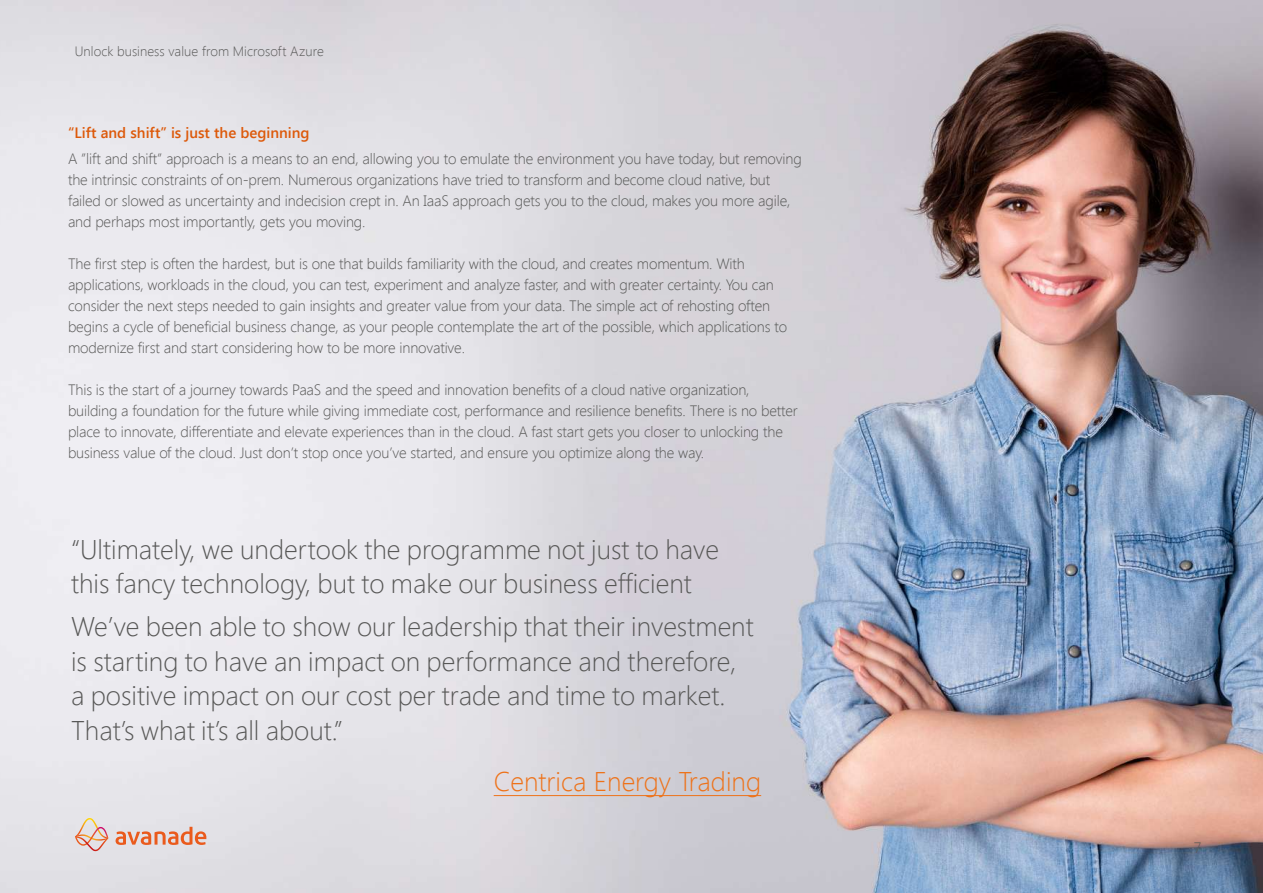
<style>
.page{position:relative;width:1263px;height:893px;background:#fff}
.page>*{position:absolute;margin:0;border:0;box-sizing:border-box;transform-origin:0 0}
.t1{font:300 27px/34.5px "Segoe Pro";color:#575756}
.t2{font:300 27px "Segoe UI";color:#ee7219}
.t3{font:300 15px/21px "Segoe UI";letter-spacing:-.01em;color:#575756}
.t4{font:600 15px "Segoe UI";color:#dd590a}
.t5{font:300 13.5px "Segoe UI";letter-spacing:.005em;color:#575756}
</style>
<div class="page">
<img style="left:0;top:0;width:1263px;height:893px">
<svg style="left:116px;top:827px;width:90px;height:18px;background:#e5ad98"></svg>
<svg style="left:75px;top:818px;width:33px;height:33px"></svg>
<hr style="left:494px;top:795px;width:267px;height:1px;background:#ee7219">
<p class="t5" style="left:75px;top:41px;width:251px">Unlock business value from Microsoft Azure</p>
<p class="t4" style="left:68px;top:123px;width:243px">“Lift and shift” is just the beginning</p>
<p class="t3" style="left:68px;top:147px;width:735px">A ”lift and shift” approach is a means to an end, allowing you to emulate the environment you have today, but removing the intrinsic constraints of on-prem. Numerous organizations have tried to transform and become cloud native, but failed or slowed as uncertainty and indecision crept in. An IaaS approach gets you to the cloud, makes you more agile, and perhaps most importantly, gets you moving.</p>
<p class="t3" style="left:68px;top:252px;width:720px">The first step is often the hardest, but is one that builds familiarity with the cloud, and creates momentum. With applications, workloads in the cloud, you can test, experiment and analyze faster, and with greater certainty. You can consider the next steps needed to gain insights and greater value from your data. The simple act of rehosting often begins a cycle of beneficial business change, as your people contemplate the art of the possible, which applications to modernize first and start considering how to be more innovative.</p>
<p class="t3" style="left:68px;top:378px;width:731px">This is the start of a journey towards PaaS and the speed and innovation benefits of a cloud native organization, building a foundation for the future while giving immediate cost, performance and resilience benefits. There is no better place to innovate, differentiate and elevate experiences than in the cloud. A fast start gets you closer to unlocking the business value of the cloud. Just don’t stop once you’ve started, and ensure you optimize along the way.</p>
<h1 class="t1" style="left:71px;top:531px;width:649px">“Ultimately, we undertook the programme not just to have this fancy technology, but to make our business efficient</h1>
<h1 class="t1" style="left:71px;top:609px;width:684px">We’ve been able to show our leadership that their investment is starting to have an impact on performance and therefore, a positive impact on our cost per trade and time to market.<br>That’s what it’s all about.”</h1>
<h1 class="t2" style="left:494px;top:763px;width:269px">Centrica Energy Trading</h1>
<p class="t3" style="left:1194px;top:836px;width:9px">7</p>
</div>
